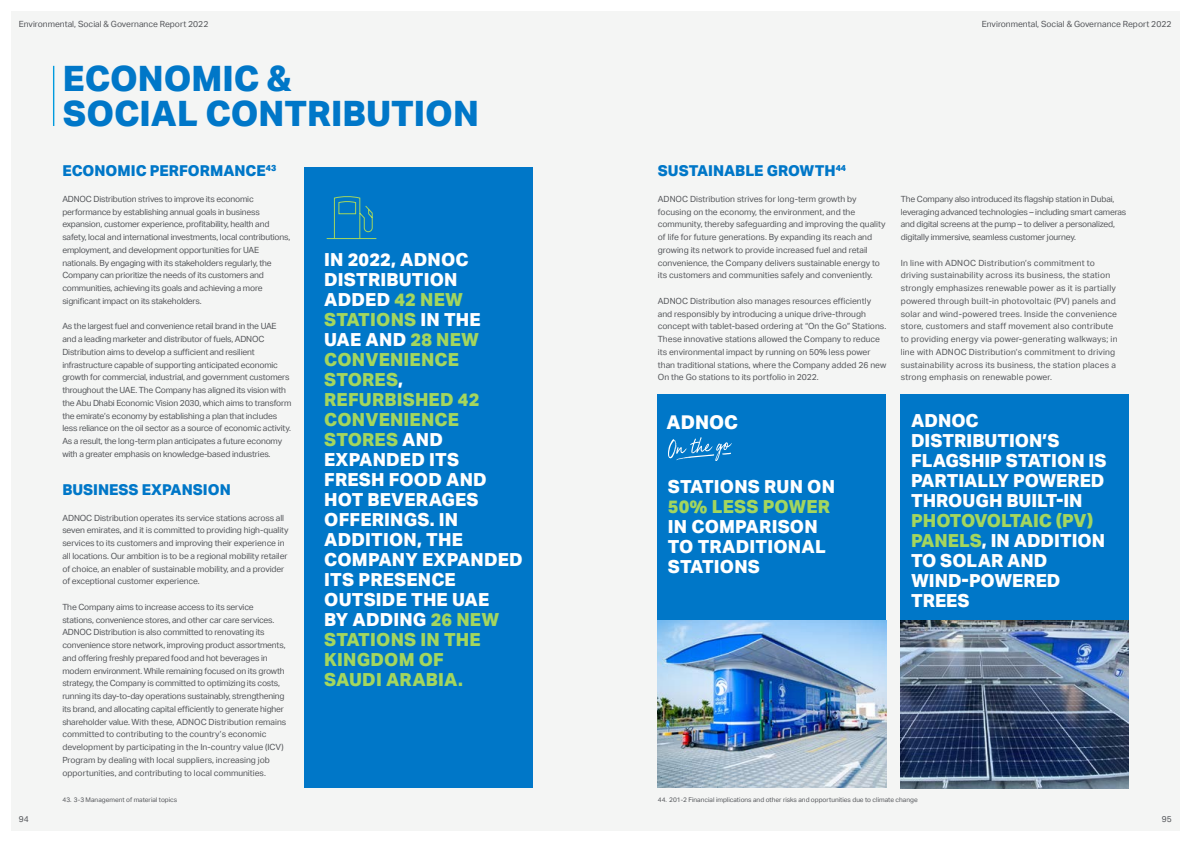
<style>
.page{position:relative;width:1191px;height:842px;background:#fff}
.page>*{position:absolute;margin:0;border:0;box-sizing:border-box;transform-origin:0 0}
.t1{font:800 35px/35px "ADNOC Sans";color:#0077c8}
.t2{font:800 19px "ADNOC Sans";color:#fff}
.t3{font:800 18px/20px "ADNOC Sans";letter-spacing:.01em;color:#fff}
.t4{font:800 18px "ADNOC Sans";letter-spacing:.01em;color:#a4d65e}
.t5{font:800 15px "ADNOC Sans";color:#0077c8}
.t6{font:8.5px/12.8px "ADNOC Sans";letter-spacing:-.02em;color:#54565a}
.t7{font:8.5px/12.8px "ADNOC Sans";color:#54565a}
.t8{font:8.5px/12.8px "ADNOC Sans";letter-spacing:.02em;color:#54565a}
.t9{font:6.5px "ADNOC Sans";color:#54565a}
.s1{color:#a4d65e}
</style>
<div class="page">
<div style="left:11px;top:11px;width:1168px;height:820px;background:#f4f5f4"></div>
<div style="left:657px;top:394px;width:229px;height:227px;background:#0077c8"></div>
<div style="left:900px;top:394px;width:228px;height:230px;background:#0077c8"></div>
<img style="left:657px;top:620px;width:229px;height:168px">
<img style="left:900px;top:620px;width:228px;height:168px">
<hr style="left:53px;top:66px;width:1px;height:60px;background:#009ade">
<div style="left:304px;top:167px;width:229px;height:621px;background:#0077c8"></div>
<svg style="left:326px;top:196px;width:51px;height:43px"></svg>
<svg style="left:668px;top:437px;width:64px;height:24px"></svg>
<p class="t7" style="left:19px;top:18px;width:191px">Environmental, Social &amp; Governance Report 2022</p>
<p class="t7" style="left:981px;top:18px;width:191px">Environmental, Social &amp; Governance Report 2022</p>
<h1 class="t1" style="left:63px;top:61px;width:417px">ECONOMIC &amp;<br>SOCIAL CONTRIBUTION</h1>
<h3 class="t5" style="left:62px;top:162px;width:215px">ECONOMIC PERFORMANCE<sup>43</sup></h3>
<p class="t6" style="left:62px;top:192px;width:229px">ADNOC Distribution strives to improve its economic performance by establishing annual goals in business expansion, customer experience, profitability, health and safety, local and international investments, local contributions, employment, and development opportunities for UAE nationals. By engaging with its stakeholders regularly, the Company can prioritize the needs of its customers and communities, achieving its goals and achieving a more significant impact on its stakeholders.</p>
<p class="t6" style="left:62px;top:320px;width:231px">As the largest fuel and convenience retail brand in the UAE and a leading marketer and distributor of fuels, ADNOC Distribution aims to develop a sufficient and resilient infrastructure capable of supporting anticipated economic growth for commercial, industrial, and government customers throughout the UAE. The Company has aligned its vision with the Abu Dhabi Economic Vision 2030, which aims to transform the emirate’s economy by establishing a plan that includes less reliance on the oil sector as a source of economic activity.<br>As a result, the long-term plan anticipates a future economy with a greater emphasis on knowledge-based industries.</p>
<h3 class="t5" style="left:62px;top:481px;width:170px">BUSINESS EXPANSION</h3>
<p class="t6" style="left:62px;top:511px;width:228px">ADNOC Distribution operates its service stations across all seven emirates, and it is committed to providing high-quality services to its customers and improving their experience in all locations. Our ambition is to be a regional mobility retailer of choice, an enabler of sustainable mobility, and a provider of exceptional customer experience.</p>
<p class="t6" style="left:62px;top:600px;width:225px">The Company aims to increase access to its service stations, convenience stores, and other car care services.<br>ADNOC Distribution is also committed to renovating its convenience store network, improving product assortments, and offering freshly prepared food and hot beverages in modern environment. While remaining focused on its growth strategy, the Company is committed to optimizing its costs, running its day-to-day operations sustainably, strengthening its brand, and allocating capital efficiently to generate higher shareholder value. With these, ADNOC Distribution remains committed to contributing to the country’s economic development by participating in the In-country value (ICV)<br>Program by dealing with local suppliers, increasing job opportunities, and contributing to local communities.</p>
<p class="t3" style="left:324px;top:249px;width:200px">IN 2022, ADNOC<br>DISTRIBUTION<br>ADDED <span class="s1">42 NEW<br>STATIONS</span> IN THE<br>UAE AND <span class="s1">28 NEW<br>CONVENIENCE<br>STORES</span>,<br><span class="s1">REFURBISHED 42<br>CONVENIENCE<br>STORES</span> AND<br>EXPANDED ITS<br>FRESH FOOD AND<br>HOT BEVERAGES<br>OFFERINGS. IN<br>ADDITION, THE<br>COMPANY EXPANDED<br>ITS PRESENCE<br>OUTSIDE THE UAE<br>BY ADDING <span class="s1">26 NEW<br>STATIONS IN THE<br>KINGDOM OF<br>SAUDI ARABIA.</span></p>
<h3 class="t5" style="left:658px;top:162px;width:190px">SUSTAINABLE GROWTH<sup>44</sup></h3>
<p class="t7" style="left:658px;top:192px;width:229px">ADNOC Distribution strives for long-term growth by focusing on the economy, the environment, and the community, thereby safeguarding and improving the quality of life for future generations. By expanding its reach and growing its network to provide increased fuel and retail convenience, the Company delivers sustainable energy to its customers and communities safely and conveniently.</p>
<p class="t7" style="left:658px;top:294px;width:230px">ADNOC Distribution also manages resources efficiently and responsibly by introducing a unique drive-through concept with tablet-based ordering at “On the Go” Stations.<br>These innovative stations allowed the Company to reduce its environmental impact by running on 50% less power than traditional stations, where the Company added 26 new On the Go stations to its portfolio in 2022.</p>
<h2 class="t2" style="left:666px;top:412px;width:73px">ADNOC</h2>
<h3 class="t3" style="left:668px;top:477px;width:169px">STATIONS RUN ON</h3>
<h3 class="t4" style="left:668px;top:496px;width:164px">50% LESS POWER</h3>
<h3 class="t3" style="left:668px;top:517px;width:159px">IN COMPARISON<br>TO TRADITIONAL<br>STATIONS</h3>
<p class="t6" style="left:900px;top:192px;width:227px">The Company also introduced its flagship station in Dubai, leveraging advanced technologies – including smart cameras and digital screens at the pump – to deliver a personalized, digitally immersive, seamless customer journey.</p>
<p class="t8" style="left:900px;top:256px;width:218px">In line with ADNOC Distribution’s commitment to driving sustainability across its business, the station strongly emphasizes renewable power as it is partially powered through built-in photovoltaic (PV) panels and solar and wind-powered trees. Inside the convenience store, customers and staff movement also contribute to providing energy via power-generating walkways; in line with ADNOC Distribution’s commitment to driving sustainability across its business, the station places a strong emphasis on renewable power.</p>
<h3 class="t3" style="left:911px;top:411px;width:197px">ADNOC<br>DISTRIBUTION’S<br>FLAGSHIP STATION IS<br>PARTIALLY POWERED<br>THROUGH BUILT-IN</h3>
<h3 class="t3" style="left:911px;top:511px;width:196px"><span class="s1">PHOTOVOLTAIC (PV)<br>PANELS</span>, IN ADDITION<br>TO SOLAR AND<br>WIND-POWERED<br>TREES</h3>
<p class="t9" style="left:63px;top:796px;width:116px">43. 3-3 Management of material topics</p>
<p class="t9" style="left:658px;top:796px;width:261px">44. 201-2 Financial implications and other risks and opportunities due to climate change</p>
<p class="t6" style="left:19px;top:813px;width:12px">94</p>
<p class="t6" style="left:1161px;top:813px;width:12px">95</p>
</div>
